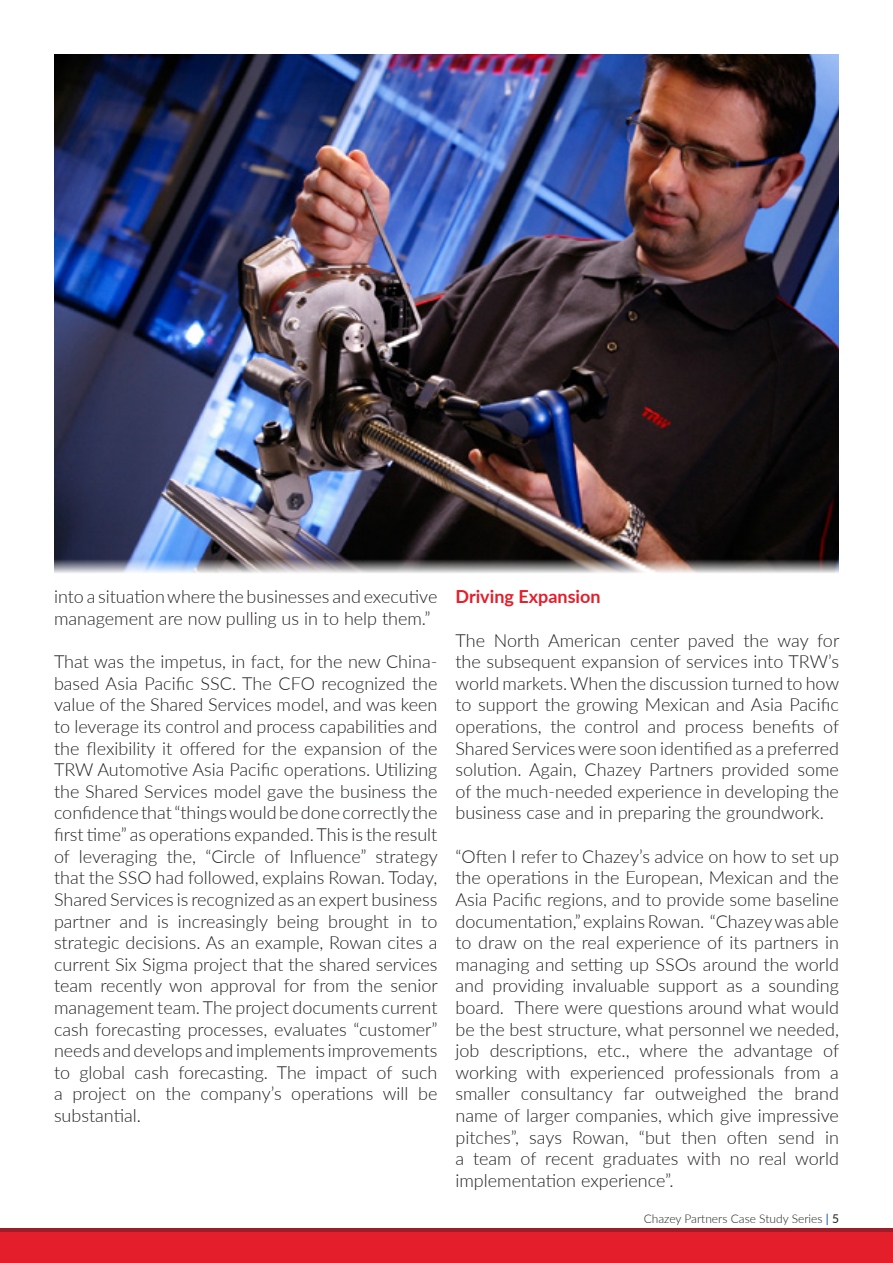
<style>
.page{position:relative;width:893px;height:1263px;background:#fff}
.page>*{position:absolute;margin:0;border:0;box-sizing:border-box;transform-origin:0 0}
.t1{font:300 18px/21.6px "Lato";color:#231f20;text-align:justify}
.t2{font:700 18px "Lato";color:#e41e2b}
.t3{font:300 12px "Lato";color:#231f20}
.s1{font-weight:400;color:#004c97}
.s2{font-weight:400}
</style>
<div class="page">
<div style="left:0;top:1232px;width:893px;height:31px;background:#e41e2b"></div>
<hr style="left:0;top:1228px;width:893px;height:4px;background:#9c1e2b">
<img style="left:54px;top:54px;width:785px;height:519px">
<p class="t1" style="left:54px;top:585px;width:385px">into a situation where the businesses and executive management are now pulling us in to help them.”</p>
<p class="t1" style="left:54px;top:650px;width:385px">That was the impetus, in fact, for the new China&shy;based Asia Pacific SSC. The CFO recognized the value of the Shared Services model, and was keen to leverage its control and process capabilities and the flexibility it offered for the expansion of the TRW Automotive Asia Pacific operations. Utilizing the Shared Services model gave the business the confidence that “things would be done correctly the first time” as operations expanded. This is the result of leveraging the, “Circle of Influence” strategy that the SSO had followed, explains Rowan. Today, Shared Services is recognized as an expert business partner and is increasingly being brought in to strategic decisions. As an example, Rowan cites a current Six Sigma project that the shared services team recently won approval for from the senior management team. The project documents current cash forecasting processes, evaluates “customer” needs and develops and implements improvements to global cash forecasting. The impact of such a project on the company’s operations will be substantial.</p>
<p class="t2" style="left:455px;top:584px;width:147px">Driving Expansion</p>
<p class="t1" style="left:455px;top:629px;width:385px">The North American center paved the way for the subsequent expansion of services into TRW’s world markets. When the discussion turned to how to support the growing Mexican and Asia Pacific operations, the control and process benefits of Shared Services were soon identified as a preferred solution. Again, Chazey Partners provided some of the much-needed experience in developing the business case and in preparing the groundwork.</p>
<p class="t1" style="left:455px;top:845px;width:385px">“Often I refer to Chazey’s advice on how to set up the operations in the European, Mexican and the Asia Pacific regions, and to provide some baseline documentation,” explains Rowan. “Chazey was able to draw on the real experience of its partners in managing and setting up SSOs around the world and providing invaluable support as a sounding board. There were questions around what would be the best structure, what personnel we needed, job descriptions, etc., where the advantage of working with experienced professionals from a smaller consultancy far outweighed the brand name of larger companies, which give impressive pitches”, says Rowan, “but then often send in a team of recent graduates with no real world implementation experience”.</p>
<p class="t3" style="left:644px;top:1211px;width:197px">Chazey Partners Case Study Series <span class="s1">|</span> <span class="s2">5</span></p>
</div>
